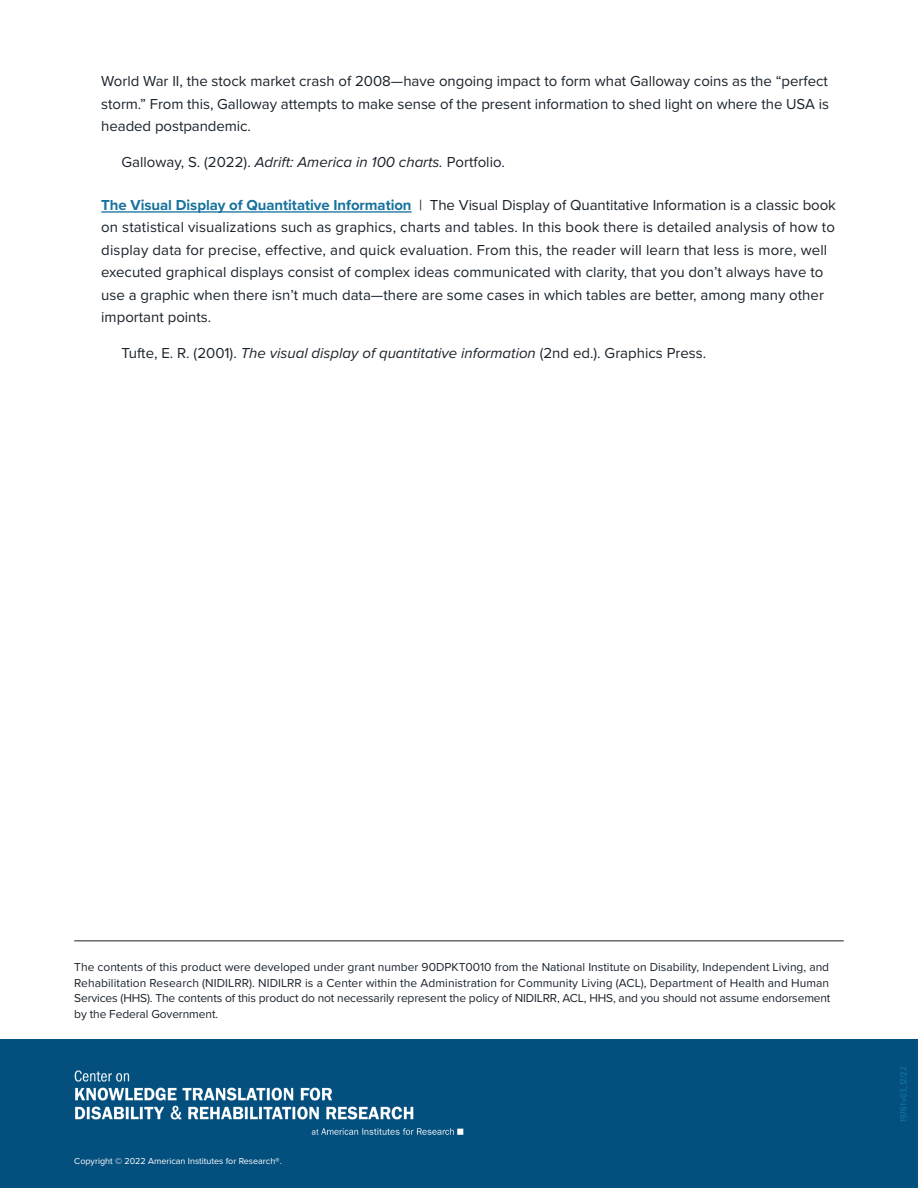
<style>
.page{position:relative;width:918px;height:1188px;background:#fff}
.page>*{position:absolute;margin:0;border:0;box-sizing:border-box;transform-origin:0 0}
.Paragraph_Indent_01{font:15px/22.5px "Proxima Nova";color:#1a232c;text-align:justify}
.Paragraph_Indent_02{font:italic 15px "Proxima Nova";color:#1a232c}
.Paragraph_Indent_02-2{font:15px "Proxima Nova";color:#1a232c}
.t1{font:12px/15.8px "Proxima Nova";letter-spacing:-.015em;color:#1a232c;text-align:justify}
.t2{font:9px "Proxima Nova";color:#fff}
.Paragraph_Indent_01-2{font:9px "Proxima Nova Cond";color:#147caa}
.s1{font-style:italic}
.s2{font-weight:700;color:#17729d}
.s3{font-style:normal}
</style>
<div class="page">
<div style="left:0;top:1040px;width:918px;height:148px;background:#034f7e"></div>
<hr style="left:74px;top:941px;width:770px;height:1px;background:#231f20">
<img style="left:74px;top:1070px;width:390px;height:65px">
<hr style="left:101px;top:211px;width:311px;height:2px;background:#17729d">
<p class="Paragraph_Indent_01" style="left:101px;top:69px;width:729px">World War II, the stock market crash of 2008—have ongoing impact to form what Galloway coins as the “perfect storm.” From this, Galloway attempts to make sense of the present information to shed light on where the USA is headed postpandemic.</p>
<p class="Paragraph_Indent_02-2" style="left:122px;top:151px;width:385px">Galloway, S. (2022). <span class="s1">Adrift: America in 100 charts.</span> Portfolio.</p>
<p class="Paragraph_Indent_01" style="left:101px;top:193px;width:736px;text-align:left"><span class="s2">The Visual Display of Quantitative Information</span> | The Visual Display of Quantitative Information is a classic book on statistical visualizations such as graphics, charts and tables. In this book there is detailed analysis of how to display data for precise, effective, and quick evaluation. From this, the reader will learn that less is more, well executed graphical displays consist of complex ideas communicated with clarity, that you don’t always have to use a graphic when there isn’t much data—there are some cases in which tables are better, among many other important points.</p>
<p class="Paragraph_Indent_02" style="left:122px;top:342px;width:586px"><span class="s3">Tufte, E. R. (2001).</span> The visual display of quantitative information <span class="s3">(2nd ed.). Graphics Press.</span></p>
<p class="t1" style="left:74px;top:958px;width:758px">The contents of this product were developed under grant number 90DPKT0010 from the National Institute on Disability, Independent Living, and Rehabilitation Research (NIDILRR). NIDILRR is a Center within the Administration for Community Living (ACL), Department of Health and Human Services (HHS). The contents of this product do not necessarily represent the policy of NIDILRR, ACL, HHS, and you should not assume endorsement by the Federal Government.</p>
<p class="t2" style="left:74px;top:1154px;width:209px">Copyright © 2022 American Institutes for Research®.</p>
<p class="Paragraph_Indent_01-2" style="left:897px;top:1122px;width:56px;rotate:-90deg">19761 v03_12/22</p>
</div>
